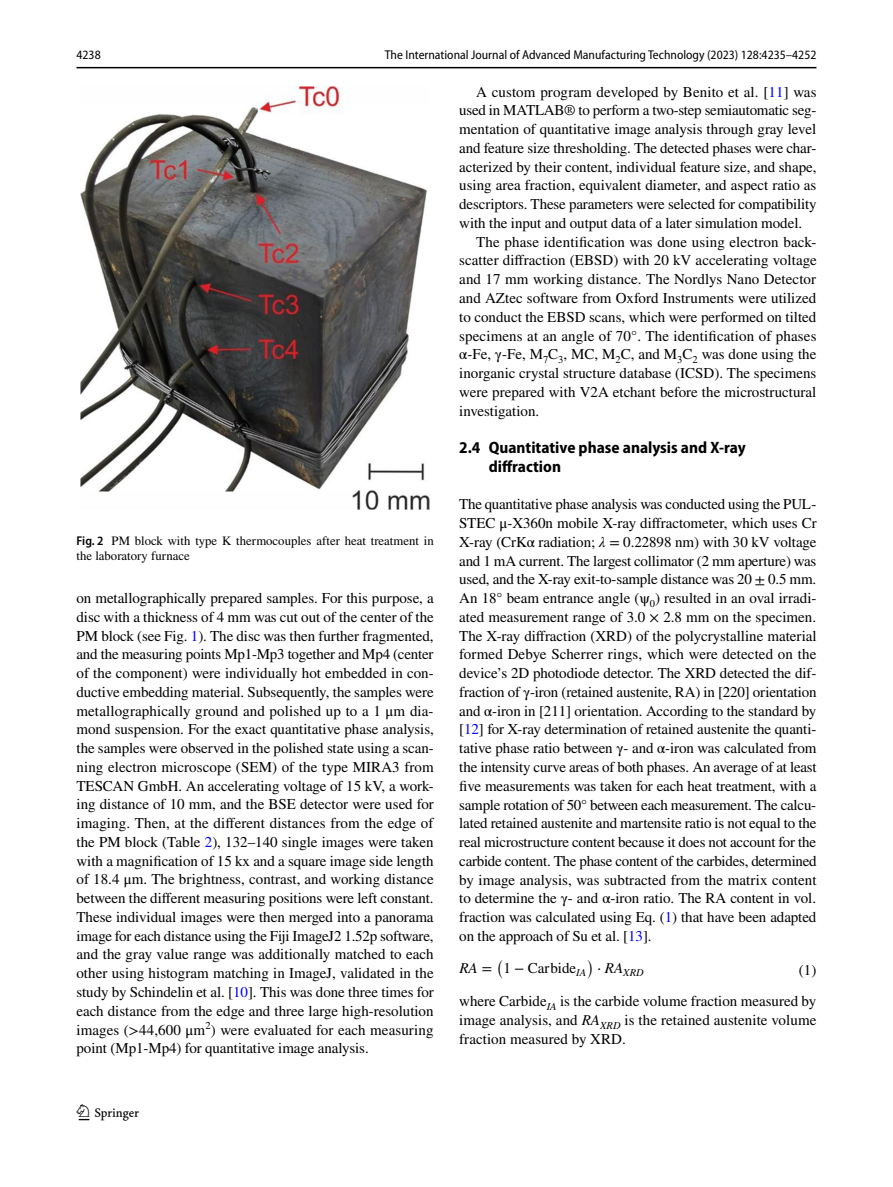
<style>
.page{position:relative;width:893px;height:1187px;background:#fff}
.page>*{position:absolute;margin:0;border:0;box-sizing:border-box;transform-origin:0 0}
.t1{font:22.5px "Springnew Regular 2";color:#000}
.t2{font:700 semi-condensed 16.5px/18.8px "Myriad Pro";color:#000}
.t3{font:15px/18.8px "STIX";color:#000;text-align:justify}
.t4{font:15px "STIX Math";color:#000}
.t5{font:italic 15px "STIX General";color:#000}
.t6{font:15px "STIX Math Extensions";color:#000}
.t7{font:semi-condensed 12.75px "Myriad Pro";color:#000}
.t8{font:12.75px/15px "STIX";color:#000}
.t9{font:italic 10.5px "STIX General";color:#000}
.s1{font-family:"Myriad Pro";font-weight:600;font-stretch:semi-condensed}
.s2{color:#00f}
.s3{font-style:italic}
.s4{font-family:"STIX General"}
.s5{font-family:"STIX Math";font-style:normal}
</style>
<div class="page">
<hr style="left:77px;top:67px;width:739px;height:1px;background:#000">
<img style="left:81px;top:87px;width:348px;height:422px">
<p class="t7" style="left:77px;top:48px;width:26px">4238</p>
<p class="t7" style="left:385px;top:48px;width:433px">The International Journal of Advanced Manufacturing Technology (2023) 128:4235–4252</p>
<p class="t8" style="left:77px;top:533px;width:359px"><span class="s1">Fig. 2</span> PM block with type K thermocouples after heat treatment in the laboratory furnace</p>
<p class="t3" style="left:77px;top:589px;width:359px">on metallographically prepared samples. For this purpose, a disc with a thickness of 4 mm was cut out of the center of the PM block (see Fig. <span class="s2">1</span>). The disc was then further fragmented, and the measuring points Mp1-Mp3 together and Mp4 (center of the component) were individually hot embedded in con&shy;ductive embedding material. Subsequently, the samples were metallographically ground and polished up to a 1 μm dia&shy;mond suspension. For the exact quantitative phase analysis, the samples were observed in the polished state using a scan&shy;ning electron microscope (SEM) of the type MIRA3 from TESCAN GmbH. An accelerating voltage of 15 kV, a work&shy;ing distance of 10 mm, and the BSE detector were used for imaging. Then, at the different distances from the edge of the PM block (Table <span class="s2">2</span>), 132–140 single images were taken with a magnification of 15 kx and a square image side length of 18.4 μm. The brightness, contrast, and working distance between the different measuring positions were left constant.<br>These individual images were then merged into a panorama image for each distance using the Fiji ImageJ2 1.52p software, and the gray value range was additionally matched to each other using histogram matching in ImageJ, validated in the study by Schindelin et al. [<span class="s2">10</span>]. This was done three times for each distance from the edge and three large high-resolution images (&gt;44,600 μm<sup>2</sup>) were evaluated for each measuring point (Mp1-Mp4) for quantitative image analysis.</p>
<h1 class="t1" style="left:79px;top:1104px;width:62px">1 3</h1>
<p class="t3" style="left:476px;top:83px;width:342px">A custom program developed by Benito et al. [<span class="s2">11</span>] was</p>
<p class="t3" style="left:459px;top:102px;width:359px">used in MATLAB® to perform a two-step semiautomatic seg-</p>
<p class="t3" style="left:459px;top:121px;width:358px">mentation of quantitative image analysis through gray level</p>
<p class="t3" style="left:459px;top:139px;width:359px">and feature size thresholding. The detected phases were char-</p>
<p class="t3" style="left:459px;top:158px;width:359px">acterized by their content, individual feature size, and shape,</p>
<p class="t3" style="left:459px;top:177px;width:359px">using area fraction, equivalent diameter, and aspect ratio as</p>
<p class="t3" style="left:459px;top:196px;width:359px">descriptors. These parameters were selected for compatibility</p>
<p class="t3" style="left:459px;top:214px;width:344px">with the input and output data of a later simulation model.</p>
<p class="t3" style="left:476px;top:233px;width:342px">The phase identification was done using electron back-</p>
<p class="t3" style="left:459px;top:252px;width:359px">scatter diffraction (EBSD) with 20 kV accelerating voltage</p>
<p class="t3" style="left:459px;top:271px;width:358px">and 17 mm working distance. The Nordlys Nano Detector</p>
<p class="t3" style="left:459px;top:289px;width:359px">and AZtec software from Oxford Instruments were utilized</p>
<p class="t3" style="left:459px;top:308px;width:359px">to conduct the EBSD scans, which were performed on tilted</p>
<p class="t3" style="left:459px;top:327px;width:359px">specimens at an angle of 70°. The identification of phases</p>
<p class="t3" style="left:459px;top:346px;width:359px">α-Fe, γ-Fe, M<sub>7</sub>C<sub>3</sub>, MC, M<sub>2</sub>C, and M<sub>3</sub>C<sub>2</sub> was done using the</p>
<p class="t3" style="left:459px;top:364px;width:359px">inorganic crystal structure database (ICSD). The specimens</p>
<p class="t3" style="left:459px;top:383px;width:359px">were prepared with V2A etchant before the microstructural</p>
<p class="t3" style="left:459px;top:402px;width:82px">investigation.</p>
<p class="t2" style="left:489px;top:438px;width:259px;text-indent:-29px">2.4 Quantitative phase analysis and X‑ray diffraction</p>
<p class="t3" style="left:459px;top:496px;width:359px">The quantitative phase analysis was conducted using the PUL-STEC μ-X360n mobile X-ray diffractometer, which uses Cr X-ray (CrKα radiation; <span class="s3">λ</span> = 0.22898 nm) with 30 kV voltage and 1 mA current. The largest collimator (2 mm aperture) was used, and the X-ray exit-to-sample distance was 20 ± 0.5 mm.<br>An 18° beam entrance angle (ψ<sub>0</sub>) resulted in an oval irradi&shy;ated measurement range of 3.0 × 2.8 mm on the specimen.<br>The X-ray diffraction (XRD) of the polycrystalline material formed Debye Scherrer rings, which were detected on the device’s 2D photodiode detector. The XRD detected the dif&shy;fraction of γ-iron (retained austenite, RA) in [220] orientation and α-iron in [211] orientation. According to the standard by [<span class="s2">12</span>] for X-ray determination of retained austenite the quanti&shy;tative phase ratio between γ- and α-iron was calculated from the intensity curve areas of both phases. An average of at least five measurements was taken for each heat treatment, with a sample rotation of 50° between each measurement. The calcu&shy;lated retained austenite and martensite ratio is not equal to the real microstructure content because it does not account for the carbide content. The phase content of the carbides, determined by image analysis, was subtracted from the matrix content to determine the γ- and α-iron ratio. The RA content in vol. fraction was calculated using Eq. (<span class="s2">1</span>) that have been adapted on the approach of Su et al. [<span class="s2">13</span>].</p>
<p class="t6" style="left:496px;top:946px;width:9px">(</p>
<p class="t4" style="left:503px;top:961px;width:84px"><span class="s4">1</span> − Carbide<sub>IA</sub></p>
<p class="t6" style="left:587px;top:946px;width:9px">)</p>
<p class="t9" style="left:597px;top:969px;width:48px"><sup>⋅</sup> <sup>RA</sup>XRD</p>
<p class="t5" style="left:459px;top:962px;width:34px">RA <span class="s5">=</span></p>
<p class="t3" style="left:799px;top:961px;width:19px">(1)</p>
<p class="t3" style="left:459px;top:992px;width:359px">where Carbide<sub>IA</sub> is the carbide volume fraction measured by image analysis, and <span class="s3">RA</span><sub>XRD</sub> is the retained austenite volume fraction measured by XRD.</p>
</div>
